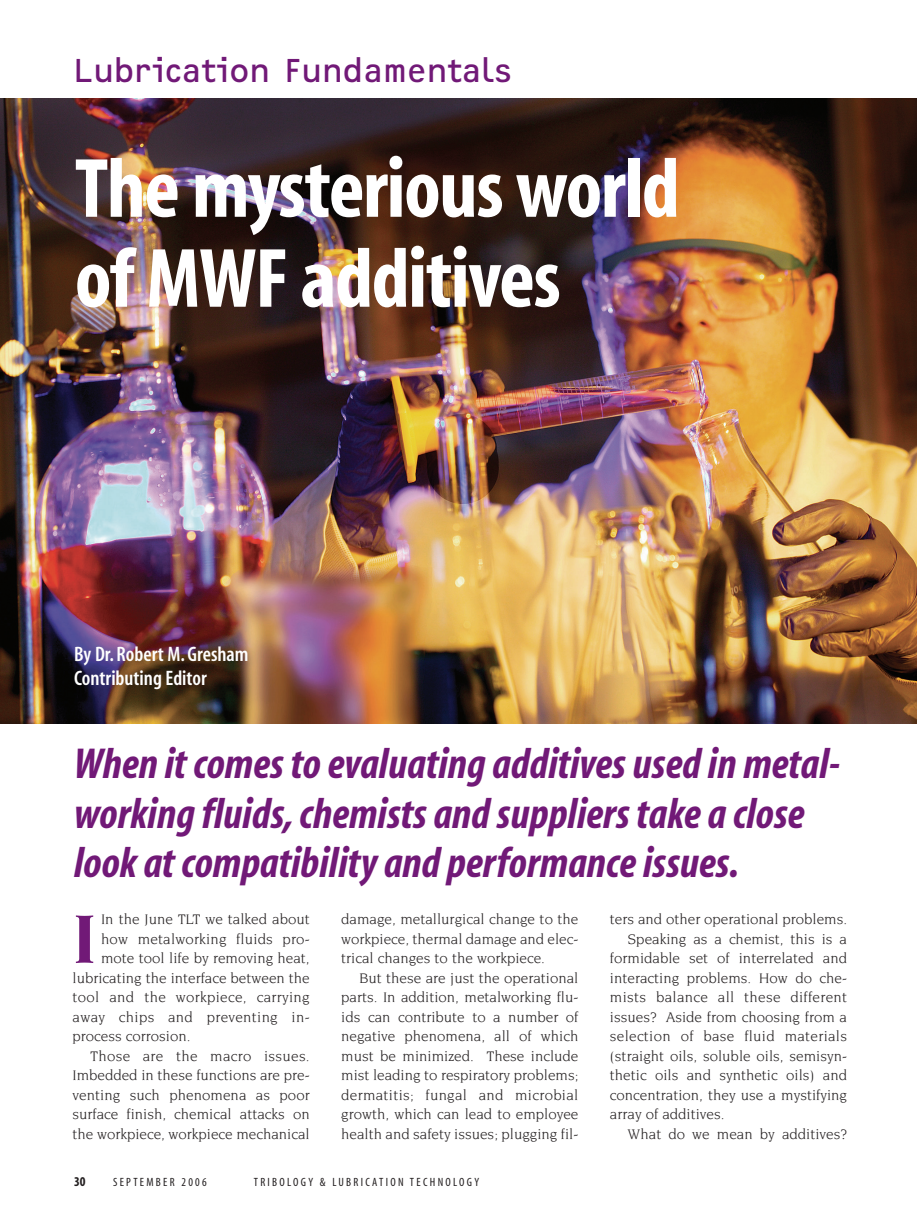
<style>
.page{position:relative;width:917px;height:1214px;background:#fff}
.page>*{position:absolute;margin:0;border:0;box-sizing:border-box;transform-origin:0 0}
.t1{font:700 condensed 85.05px/89.8px "Myriad";letter-spacing:-.015em;color:#fff}
.t2{font:700 73.65px "Novarese";color:#711977}
.t3{font:italic 700 condensed 43.5px/49.5px "Myriad";color:#711977}
.t4{font:34.5px "OCRF";letter-spacing:-.025em;color:#711977;scale:.96 1}
.t5{font:600 condensed 21px/24px "Myriad";color:#fff}
.t6{font:15px/19.5px "Novarese";color:#231f20;text-align:justify}
.t7{font:15px "Novarese";letter-spacing:.02em;color:#231f20}
.t8{font:700 condensed 13.5px "Myriad";color:#231f20}
.t9{font:condensed 12px "Myriad";letter-spacing:.19em;color:#231f20}
</style>
<div class="page">
<img style="left:0;top:98px;width:916px;height:626px">
<h3 class="t4" style="left:73px;top:57px;width:459px">Lubrication Fundamentals</h3>
<h1 class="t1" style="left:75px;top:150px;width:606px">The mysterious world of MWF additives</h1>
<h3 class="t5" style="left:74px;top:643px;width:176px">By Dr. Robert M. Gresham<br>Contributing Editor</h3>
<h3 class="t3" style="left:74px;top:742px;width:767px">When it comes to evaluating additives used in metal&shy;working fluids, chemists and suppliers take a close look at compatibility and performance issues.</h3>
<p class="t6" style="left:101px;top:910px;width:210px">In the June TLT we talked about</p>
<p class="t6" style="left:101px;top:930px;width:210px">how metalworking fluids pro-</p>
<p class="t6" style="left:101px;top:949px;width:210px">mote tool life by removing heat,</p>
<p class="t6" style="left:73px;top:969px;width:238px">lubricating the interface between the</p>
<p class="t7" style="left:73px;top:991px;width:238px">tool and the workpiece, carrying</p>
<p class="t7" style="left:73px;top:1010px;width:238px">away chips and preventing in-</p>
<p class="t6" style="left:73px;top:1027px;width:119px">process corrosion.</p>
<p class="t7" style="left:91px;top:1049px;width:220px">Those are the macro issues.</p>
<p class="t6" style="left:73px;top:1066px;width:238px">Imbedded in these functions are pre-</p>
<p class="t6" style="left:73px;top:1086px;width:239px">venting such phenomena as poor</p>
<p class="t6" style="left:73px;top:1105px;width:238px">surface finish, chemical attacks on</p>
<p class="t6" style="left:73px;top:1125px;width:238px">the workpiece, workpiece mechanical</p>
<h2 class="t2" style="left:73px;top:907px;width:25px">I</h2>
<p class="t6" style="left:341px;top:910px;width:238px">damage, metallurgical change to the workpiece, thermal damage and elec&shy;trical changes to the workpiece.</p>
<p class="t6" style="left:341px;top:969px;width:238px;text-indent:18px">But these are just the operational parts. In addition, metalworking flu&shy;ids can contribute to a number of negative phenomena, all of which must be minimized. These include mist leading to respiratory problems; dermatitis; fungal and microbial growth, which can lead to employee health and safety issues; plugging fil-</p>
<p class="t8" style="left:74px;top:1177px;width:13px">30</p>
<p class="t9" style="left:113px;top:1178px;width:95px">SEPTEMBER 2006</p>
<p class="t9" style="left:254px;top:1178px;width:227px">TRIBOLOGY &amp; LUBRICATION TECHNOLOGY</p>
<p class="t6" style="left:610px;top:910px;width:238px">ters and other operational problems.</p>
<p class="t6" style="left:628px;top:930px;width:220px">Speaking as a chemist, this is a</p>
<p class="t6" style="left:610px;top:949px;width:238px">formidable set of interrelated and</p>
<p class="t6" style="left:610px;top:969px;width:238px">interacting problems. How do che-</p>
<p class="t7" style="left:610px;top:991px;width:238px">mists balance all these different</p>
<p class="t6" style="left:610px;top:1008px;width:238px">issues? Aside from choosing from a</p>
<p class="t7" style="left:610px;top:1030px;width:238px">selection of base fluid materials</p>
<p class="t6" style="left:610px;top:1047px;width:238px">(straight oils, soluble oils, semisyn-</p>
<p class="t6" style="left:610px;top:1066px;width:238px">thetic oils and synthetic oils) and</p>
<p class="t6" style="left:610px;top:1086px;width:238px">concentration, they use a mystifying</p>
<p class="t6" style="left:610px;top:1105px;width:116px">array of additives.</p>
<p class="t6" style="left:628px;top:1125px;width:220px">What do we mean by additives?</p>
</div>
